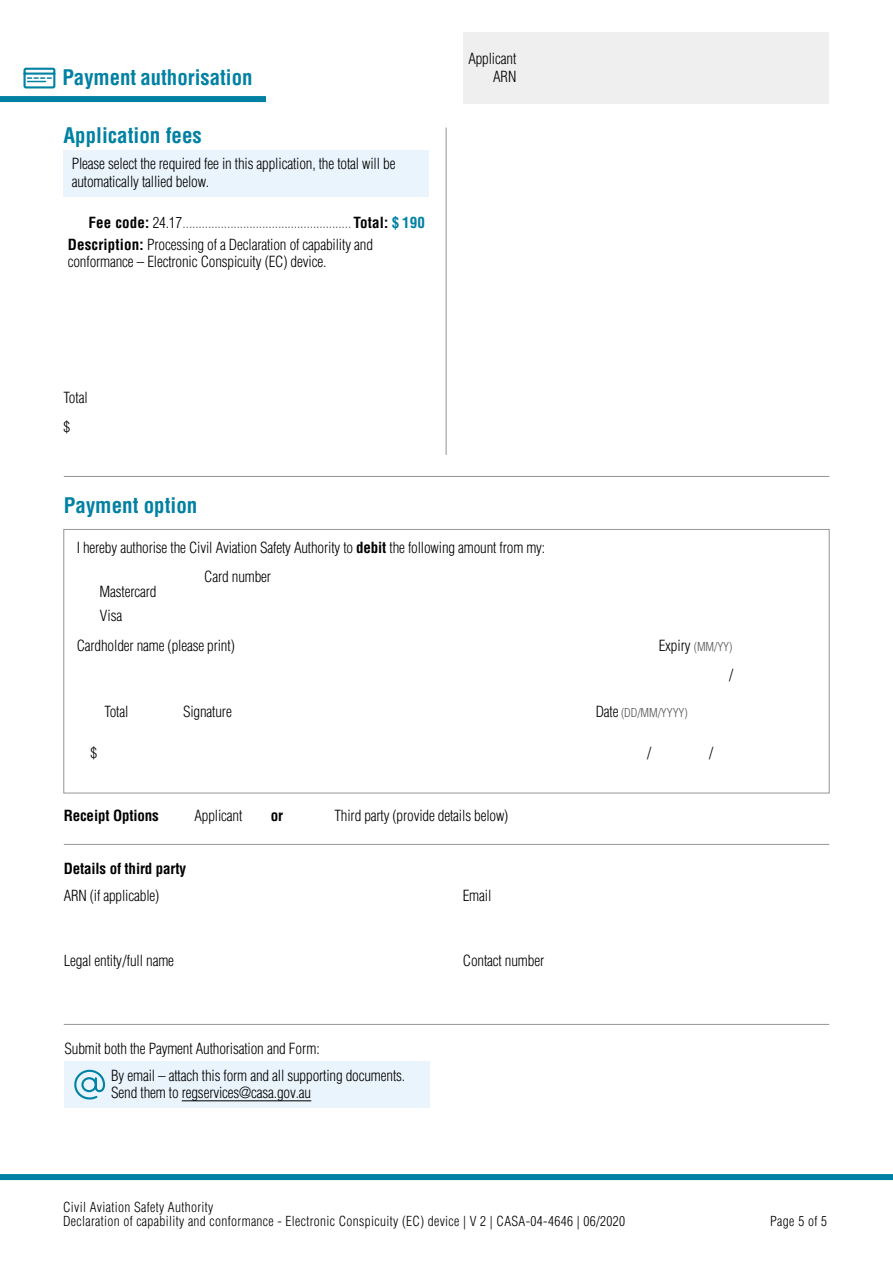
<style>
.page{position:relative;width:893px;height:1263px;background:#fff}
.page>*{position:absolute;margin:0;border:0;box-sizing:border-box;transform-origin:0 0}
.t1{font:700 condensed 21px "Helvetica LT Std";color:#0081a3}
.P_10pt_SA1pt{font:300 condensed 15px/16.8px "Helvetica LT Std";letter-spacing:-.01em;color:#000}
.t2{font:300 condensed 15px "Helvetica LT Std";color:#58595b}
.t3{font:700 condensed 15px "Helvetica LT Std";letter-spacing:-.01em;color:#000}
.P_10pt{font:300 condensed 15px/18px "Helvetica LT Std";letter-spacing:-.01em;color:#000;text-align:right}
.t4{font:300 condensed 13.5px/14.1px "Helvetica LT Std";letter-spacing:.025em;color:#000}
.t5{font:300 condensed 12px "Helvetica LT Std";letter-spacing:-.01em;color:#58595b}
.s1{font-weight:700;color:#000}
.s2{color:#000}
.s3{font-weight:700;color:#0081a3}
.s4{font-weight:700}
.s5{font-size:15px;color:#000}
</style>
<div class="page">
<div style="left:463px;top:32px;width:366px;height:72px;background:#efeff0"></div>
<div style="left:0;top:1174px;width:893px;height:6px;background:#0081a3"></div>
<div style="left:64px;top:150px;width:365px;height:47px;background:#eaf4fc"></div>
<div style="left:0;top:96px;width:266px;height:6px;background:#0081a3"></div>
<svg style="left:23px;top:67px;width:33px;height:22px"></svg>
<hr style="left:446px;top:128px;width:1px;height:327px;background:#939598">
<svg style="left:63px;top:231px;width:767px;height:614px"></svg>
<div style="left:64px;top:529px;width:765px;height:264px;border:1px solid #939598"></div>
<hr style="left:64px;top:844px;width:765px;height:1px;background:#939598">
<hr style="left:64px;top:1024px;width:765px;height:1px;background:#939598">
<div style="left:64px;top:1061px;width:366px;height:47px;background:#eaf4fc"></div>
<hr style="left:182px;top:1100px;width:129px;height:1px;background:#000">
<h1 class="t1" style="left:62px;top:64px;width:192px">Payment authorisation</h1>
<h2 class="t1" style="left:64px;top:122px;width:140px">Application fees</h2>
<p class="P_10pt_SA1pt" style="left:72px;top:154px;width:325px;line-height:18px">Please select the required fee in this application, the total will be automatically tallied below.</p>
<p class="t2" style="left:89px;top:213px;width:338px"><span class="s1">Fee code:</span> <span class="s2">24.17</span>..................................................... <span class="s1">Total:</span> <span class="s3">$ 190</span></p>
<p class="P_10pt_SA1pt" style="left:68px;top:236px;width:307px"><span class="s4">Description:</span> Processing of a Declaration of capability and conformance – Electronic Conspicuity (EC) device.</p>
<p class="P_10pt" style="left:468px;top:50px;width:49px">Applicant<br>ARN</p>
<p class="P_10pt" style="left:64px;top:389px;width:26px">Total</p>
<p class="P_10pt" style="left:64px;top:417px;width:8px">$</p>
<h2 class="t1" style="left:64px;top:493px;width:135px">Payment option</h2>
<p class="P_10pt_SA1pt" style="left:77px;top:539px;width:470px">I hereby authorise the Civil Aviation Safety Authority to <span class="s4">debit</span> the following amount from my:</p>
<p class="P_10pt_SA1pt" style="left:99px;top:583px;width:58px">Mastercard</p>
<p class="P_10pt_SA1pt" style="left:100px;top:607px;width:24px">Visa</p>
<p class="P_10pt_SA1pt" style="left:204px;top:568px;width:68px">Card number</p>
<p class="P_10pt_SA1pt" style="left:77px;top:637px;width:160px">Cardholder name (please print)</p>
<p class="t5" style="left:659px;top:640px;width:75px"><span class="s5">Expiry</span> (MM/YY)</p>
<p class="P_10pt_SA1pt" style="left:729px;top:666px;width:6px">/</p>
<p class="P_10pt_SA1pt" style="left:104px;top:703px;width:26px">Total</p>
<p class="P_10pt_SA1pt" style="left:91px;top:744px;width:8px">$</p>
<p class="P_10pt_SA1pt" style="left:183px;top:703px;width:50px">Signature</p>
<p class="t5" style="left:596px;top:705px;width:93px"><span class="s5">Date</span> (DD/MM/YYYY)</p>
<p class="P_10pt_SA1pt" style="left:647px;top:744px;width:6px">/</p>
<p class="P_10pt_SA1pt" style="left:709px;top:744px;width:6px">/</p>
<p class="t3" style="left:64px;top:806px;width:96px">Receipt Options</p>
<p class="P_10pt_SA1pt" style="left:194px;top:807px;width:49px">Applicant</p>
<p class="t3" style="left:271px;top:806px;width:14px">or</p>
<p class="P_10pt_SA1pt" style="left:334px;top:807px;width:175px">Third party (provide details below)</p>
<p class="t3" style="left:64px;top:859px;width:124px">Details of third party</p>
<p class="P_10pt_SA1pt" style="left:64px;top:887px;width:97px">ARN (if applicable)</p>
<p class="P_10pt_SA1pt" style="left:463px;top:887px;width:30px">Email</p>
<p class="P_10pt_SA1pt" style="left:64px;top:952px;width:112px">Legal entity / full name</p>
<p class="P_10pt_SA1pt" style="left:463px;top:952px;width:83px">Contact number</p>
<p class="P_10pt_SA1pt" style="left:64px;top:1040px;width:257px">Submit both the Payment Authorisation and Form:</p>
<p class="P_10pt_SA1pt" style="left:111px;top:1067px;width:295px">By email – attach this form and all supporting documents.<br>Send them to regservices@casa.gov.au</p>
<p class="t4" style="left:63px;top:1199px;width:563px">Civil Aviation Safety Authority<br>Declaration of capability and conformance - Electronic Conspicuity (EC) device | V 2 | CASA-04-4646 | 06/2020</p>
<p class="t4" style="left:770px;top:1214px;width:58px">Page 5 of 5</p>
</div>
